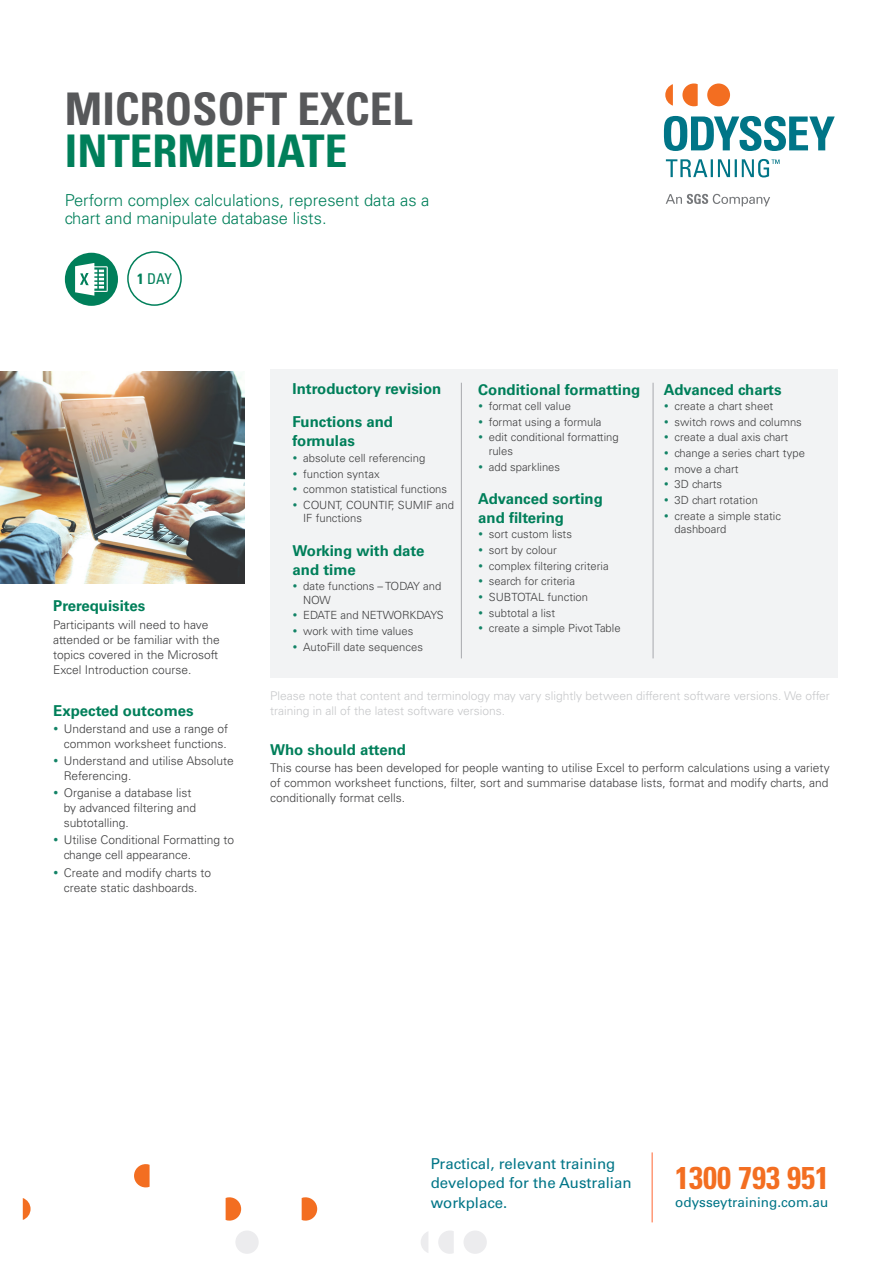
<style>
.page{position:relative;width:893px;height:1263px;background:#fff}
.page>*{position:absolute;margin:0;border:0;box-sizing:border-box;transform-origin:0 0}
.Course_Title{font:700 condensed 45px/42px "Univers";color:#57585a}
.t1{font:700 condensed 31.5px "Univers";color:#f36e21}
.Subheading{font:300 16.5px/18px "Univers";color:#007f5a}
.Topics_subhead{font:700 15px/18.9px "Univers";color:#007f5a}
.t2{font:15px/19.5px "Univers";color:#007587}
.Course_Title-2{font:condensed 14.85px "Univers";color:#007f5a}
.t3{font:13.5px "Univers";color:#007587}
.PROJECT_bullets{font:300 12px/15px "Univers";color:#3e3e3f}
.PROJECT_bullets-2{font:300 12px/15px "Univers";color:#c7c8ca}
.t4{font:300 11.25px/13.5px "Univers";color:#3e3e3f}
.s1{color:#007f5a}
.s2{font-weight:700}
</style>
<div class="page">
<svg style="left:302px;top:1197px;width:15px;height:23px"></svg>
<svg style="left:226px;top:1197px;width:15px;height:23px"></svg>
<svg style="left:23px;top:1198px;width:8px;height:22px"></svg>
<svg style="left:134px;top:1164px;width:16px;height:23px"></svg>
<div style="left:235px;top:1230px;width:24px;height:24px;background:#ececee;border-radius:50%"></div>
<svg style="left:421px;top:1232px;width:7px;height:21px"></svg>
<svg style="left:438px;top:1231px;width:16px;height:23px"></svg>
<div style="left:463px;top:1230px;width:24px;height:24px;background:#ececee;border-radius:50%"></div>
<hr style="left:652px;top:1152px;width:1px;height:70px;background:#f63">
<div style="left:270px;top:369px;width:568px;height:308px;background:#f2f3f4"></div>
<hr style="left:461px;top:383px;width:1px;height:275px;background:#a8a9ad">
<hr style="left:653px;top:383px;width:1px;height:275px;background:#a8a9ad">
<img style="left:0;top:371px;width:245px;height:212px">
<div style="left:127px;top:251px;width:55px;height:55px;border:2px solid #007f5a;border-radius:50%"></div>
<svg style="left:664px;top:116px;width:171px;height:35px"></svg>
<svg style="left:665px;top:84px;width:8px;height:22px"></svg>
<svg style="left:682px;top:83px;width:16px;height:23px"></svg>
<div style="left:707px;top:83px;width:23px;height:23px;background:#f36e21;border-radius:50%"></div>
<svg style="left:666px;top:194px;width:104px;height:12px"></svg>
<svg style="left:666px;top:159px;width:114px;height:18px"></svg>
<div style="left:65px;top:253px;width:53px;height:53px;background:#007f5a;border-radius:50%"></div>
<svg style="left:75px;top:263px;width:33px;height:33px"></svg>
<p class="Course_Title" style="left:65px;top:88px;width:349px">MICROSOFT EXCEL<br><span class="s1">INTERMEDIATE</span></p>
<p class="Subheading" style="left:65px;top:191px;width:366px">Perform complex calculations, represent data as a chart and manipulate database lists.</p>
<p class="Course_Title-2" style="left:137px;top:269px;width:36px"><span class="s2">1</span> DAY</p>
<p class="Topics_subhead" style="left:53px;top:597px;width:94px">Prerequisites</p>
<p class="PROJECT_bullets" style="left:53px;top:617px;width:168px">Participants will need to have attended or be familiar with the topics covered in the Microsoft<br>Excel Introduction course.</p>
<p class="Topics_subhead" style="left:53px;top:701px;width:142px">Expected outcomes</p>
<p class="PROJECT_bullets" style="left:64px;top:721px;width:166px">Understand and use a range of common worksheet functions.</p>
<p class="PROJECT_bullets" style="left:64px;top:753px;width:171px">Understand and utilise Absolute<br>Referencing.</p>
<p class="PROJECT_bullets" style="left:64px;top:786px;width:134px">Organise a database list by advanced filtering and subtotalling.</p>
<p class="PROJECT_bullets" style="left:64px;top:833px;width:172px">Utilise Conditional Formatting to change cell appearance.</p>
<p class="PROJECT_bullets" style="left:64px;top:865px;width:149px">Create and modify charts to create static dashboards.</p>
<p class="Topics_subhead" style="left:293px;top:379px;width:150px">Introductory revision</p>
<p class="Topics_subhead" style="left:293px;top:413px;width:102px">Functions and formulas</p>
<p class="t4" style="left:303px;top:451px;width:124px">absolute cell referencing</p>
<p class="t4" style="left:303px;top:467px;width:78px">function syntax</p>
<p class="t4" style="left:303px;top:482px;width:145px">common statistical functions</p>
<p class="t4" style="left:303px;top:498px;width:152px">COUNT, COUNTIF, SUMIF and<br>IF functions</p>
<p class="Topics_subhead" style="left:293px;top:541px;width:133px">Working with date and time</p>
<p class="t4" style="left:303px;top:579px;width:140px">date functions – TODAY and<br>NOW</p>
<p class="t4" style="left:303px;top:609px;width:142px">EDATE and NETWORKDAYS</p>
<p class="t4" style="left:303px;top:624px;width:112px">work with time values</p>
<p class="t4" style="left:303px;top:640px;width:121px">AutoFill date sequences</p>
<p class="Topics_subhead" style="left:478px;top:380px;width:164px">Conditional formatting</p>
<p class="t4" style="left:489px;top:399px;width:84px">format cell value</p>
<p class="t4" style="left:489px;top:415px;width:114px">format using a formula</p>
<p class="t4" style="left:489px;top:431px;width:131px">edit conditional formatting rules</p>
<p class="t4" style="left:489px;top:460px;width:73px">add sparklines</p>
<p class="Topics_subhead" style="left:478px;top:489px;width:126px">Advanced sorting and filtering</p>
<p class="t4" style="left:489px;top:528px;width:85px">sort custom lists</p>
<p class="t4" style="left:489px;top:543px;width:69px">sort by colour</p>
<p class="t4" style="left:489px;top:559px;width:121px">complex filtering criteria</p>
<p class="t4" style="left:489px;top:575px;width:88px">search for criteria</p>
<p class="t4" style="left:489px;top:590px;width:101px">SUBTOTAL function</p>
<p class="t4" style="left:489px;top:606px;width:68px">subtotal a list</p>
<p class="t4" style="left:489px;top:621px;width:133px">create a simple Pivot Table</p>
<p class="Topics_subhead" style="left:664px;top:380px;width:119px">Advanced charts</p>
<p class="t4" style="left:675px;top:399px;width:100px">create a chart sheet</p>
<p class="t4" style="left:675px;top:415px;width:129px">switch rows and columns</p>
<p class="t4" style="left:675px;top:431px;width:115px">create a dual axis chart</p>
<p class="t4" style="left:675px;top:446px;width:132px">change a series chart type</p>
<p class="t4" style="left:675px;top:462px;width:66px">move a chart</p>
<p class="t4" style="left:675px;top:478px;width:49px">3D charts</p>
<p class="t4" style="left:675px;top:493px;width:85px">3D chart rotation</p>
<p class="t4" style="left:675px;top:509px;width:108px">create a simple static dashboard</p>
<p class="PROJECT_bullets-2" style="left:270px;top:688px;width:561px">Please note that content and terminology may vary slightly between different software versions. We offer training in all of the latest software versions.</p>
<p class="Topics_subhead" style="left:270px;top:741px;width:138px">Who should attend</p>
<p class="PROJECT_bullets" style="left:270px;top:761px;width:561px">This course has been developed for people wanting to utilise Excel to perform calculations using a variety of common worksheet functions, filter, sort and summarise database lists, format and modify charts, and conditionally format cells.</p>
<p class="t2" style="left:431px;top:1154px;width:202px">Practical, relevant training developed for the Australian workplace.</p>
<h2 class="t1" style="left:675px;top:1158px;width:155px">1300 793 951</h2>
<p class="t3" style="left:675px;top:1194px;width:155px">odysseytraining.com.au</p>
</div>
